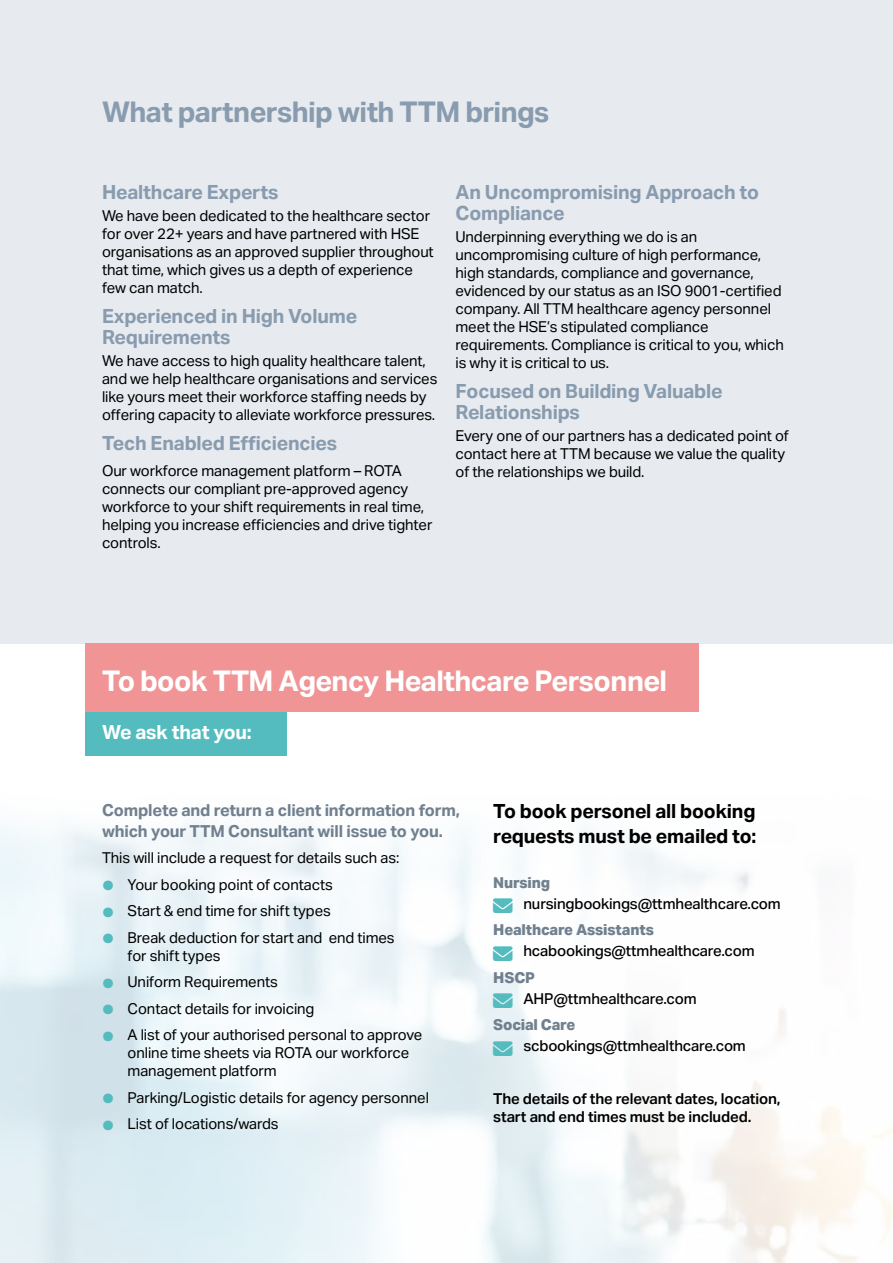
<style>
.page{position:relative;width:893px;height:1263px;background:#fff}
.page>*{position:absolute;margin:0;border:0;box-sizing:border-box;transform-origin:0 0}
.t1{font:700 28.5px "Aktiv Grotesk";letter-spacing:-.02em;color:#fff}
.t2{font:700 28.5px "Aktiv Grotesk";letter-spacing:-.02em;color:#889baf}
.t3{font:700 19.5px/21px "Aktiv Grotesk";letter-spacing:-.01em;color:#889baf}
.t4{font:700 19.5px/25.5px "Aktiv Grotesk";letter-spacing:-.01em;color:#000}
.t5{font:700 19.5px "Aktiv Grotesk";letter-spacing:-.01em;color:#fff}
.t6{font:700 16.5px/21px "Aktiv Grotesk";letter-spacing:-.01em;color:#70808f}
.t7{font:15px/18px "Aktiv Grotesk";letter-spacing:-.01em;color:#000}
.t8{font:500 15px/21px "Aktiv Grotesk";letter-spacing:-.01em;color:#000}
.t9{font:600 15px/18px "Aktiv Grotesk";letter-spacing:-.01em;color:#000}
.s1{font-weight:900;font-size:28.5px;color:#54bcbe}
.s2{font-weight:800;color:#70808f}
.s3{color:#54bcbe}
</style>
<div class="page">
<img style="left:0;top:737px;width:893px;height:526px">
<div style="left:0;top:0;width:893px;height:643px;background:#e7ebef"></div>
<div style="left:85px;top:643px;width:614px;height:69px;background:#f19495"></div>
<div style="left:85px;top:712px;width:201px;height:44px;background:#54bcbe"></div>
<h1 class="t2" style="left:102px;top:96px;width:449px">What partnership with TTM brings</h1>
<h2 class="t3" style="left:102px;top:182px;width:178px">Healthcare Experts</h2>
<p class="t7" style="left:102px;top:207px;width:333px">We have been dedicated to the healthcare sector for over 22+ years and have partnered with HSE organisations as an approved supplier throughout that time, which gives us a depth of experience few can match.</p>
<h2 class="t3" style="left:102px;top:306px;width:257px">Experienced in High Volume<br>Requirements</h2>
<p class="t7" style="left:102px;top:352px;width:337px">We have access to high quality healthcare talent, and we help healthcare organisations and services like yours meet their workforce staffing needs by offering capacity to alleviate workforce pressures.</p>
<h2 class="t3" style="left:102px;top:432px;width:237px">Tech Enabled Efficiencies</h2>
<p class="t7" style="left:102px;top:462px;width:332px">Our workforce management platform – ROTA connects our compliant pre-approved agency workforce to your shift requirements in real time, helping you increase efficiencies and drive tighter controls.</p>
<h2 class="t3" style="left:455px;top:182px;width:305px">An Uncompromising Approach to<br>Compliance</h2>
<p class="t7" style="left:455px;top:228px;width:330px">Underpinning everything we do is an uncompromising culture of high performance, high standards, compliance and governance, evidenced by our status as an ISO 9001-certified company. All TTM healthcare agency personnel meet the HSE’s stipulated compliance requirements. Compliance is critical to you, which is why it is critical to us.</p>
<h2 class="t3" style="left:455px;top:381px;width:269px">Focused on Building Valuable<br>Relationships</h2>
<p class="t7" style="left:455px;top:427px;width:335px">Every one of our partners has a dedicated point of contact here at TTM because we value the quality of the relationships we build.</p>
<h1 class="t1" style="left:102px;top:664px;width:567px">To book TTM Agency Healthcare Personnel</h1>
<h2 class="t5" style="left:102px;top:720px;width:151px">We ask that you:</h2>
<p class="t6" style="left:102px;top:799px;width:359px">Complete and return a client information form, which your TTM Consultant will issue to you.</p>
<p class="t7" style="left:102px;top:849px;width:299px">This will include a request for details such as:</p>
<p class="t7" style="left:102px;top:875px;width:232px"><span class="s1">•</span> Your booking point of contacts</p>
<p class="t7" style="left:102px;top:902px;width:230px"><span class="s1">•</span> Start &amp; end time for shift types</p>
<p class="t7" style="left:128px;top:928px;width:269px;text-indent:-26px"><span class="s1">•</span> Break deduction for start and end times for shift types</p>
<p class="t7" style="left:102px;top:973px;width:177px"><span class="s1">•</span> Uniform Requirements</p>
<p class="t7" style="left:102px;top:999px;width:214px"><span class="s1">•</span> Contact details for invoicing</p>
<p class="t7" style="left:128px;top:1026px;width:296px;text-indent:-26px"><span class="s1">•</span> A list of your authorised personal to approve online time sheets via ROTA our workforce management platform</p>
<p class="t7" style="left:102px;top:1088px;width:328px"><span class="s1">•</span> Parking/Logistic details for agency personnel</p>
<p class="t7" style="left:102px;top:1115px;width:178px"><span class="s1">•</span> List of locations/wards</p>
<h2 class="t4" style="left:493px;top:798px;width:265px">To book personel all booking requests must be emailed to:</h2>
<p class="t8" style="left:493px;top:872px;width:289px"><span class="s2">Nursing<br></span><span class="s3">✉</span> nursingbookings@ttmhealthcare.com</p>
<p class="t8" style="left:493px;top:919px;width:263px"><span class="s2">Healthcare Assistants<br></span><span class="s3">✉</span> hcabookings@ttmhealthcare.com</p>
<p class="t8" style="left:493px;top:967px;width:205px"><span class="s2">HSCP<br></span><span class="s3">✉</span> AHP@ttmhealthcare.com</p>
<p class="t8" style="left:493px;top:1014px;width:254px"><span class="s2">Social Care<br></span><span class="s3">✉</span> scbookings@ttmhealthcare.com</p>
<p class="t9" style="left:493px;top:1090px;width:289px">The details of the relevant dates, location, start and end times must be included.</p>
</div>
